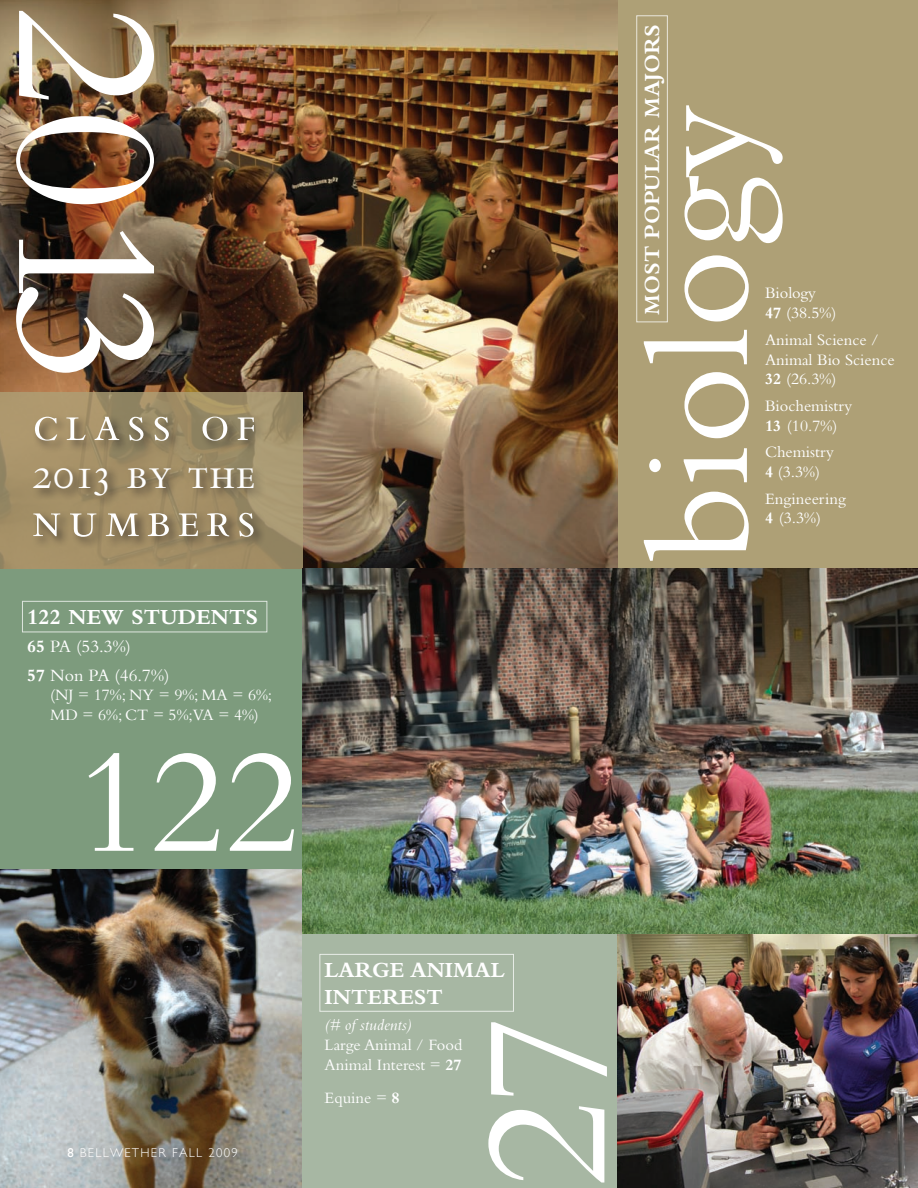
<style>
.page{position:relative;width:918px;height:1188px;background:#fff}
.page>*{position:absolute;margin:0;border:0;box-sizing:border-box;transform-origin:0 0}
.t1{font:211.95px "Bembo";color:#fff}
.t2{font:182.1px "Bembo";color:#fff}
.t3{font:153.45px "Bembo";color:#fff}
.t4{font:51.75px "Bembo SC";letter-spacing:.13em;color:#fff}
.t5{font:45px "Bembo SC";letter-spacing:.01em;color:#fff}
.t6{font:700 22.5px/27px "Bembo";letter-spacing:.26em;color:#fff}
.t7{font:700 22.5px "Bembo";letter-spacing:.24em;color:#fff}
.t8{font:700 22.5px "Bembo";letter-spacing:.165em;color:#fff}
.t9{font:18px/28.3px "Bembo";color:#fff}
.t10{font:16.5px/19.8px "Bembo";color:#fff}
.t11{font:300 12.75px "Gill Sans";letter-spacing:.1em;color:#fff}
.s1{font-weight:700}
.s2{font-weight:400}
.s3{font-style:italic}
</style>
<div class="page">
<img style="left:617px;top:933px;width:301px;height:255px">
<img style="left:0;top:868px;width:303px;height:320px">
<div style="left:617px;top:0;width:301px;height:570px;background:#aea076"></div>
<img style="left:0;top:0;width:617px;height:569px">
<div style="left:303px;top:569px;width:314px;height:619px;background:#a7b7a3"></div>
<div style="left:0;top:569px;width:303px;height:299px;background:#7d9b7d"></div>
<svg style="left:0;top:393px;width:303px;height:176px;background:#a39069"></svg>
<div style="left:30px;top:413px;width:236px;height:136px;background:#231f20;opacity:.75"></div>
<div style="left:22px;top:601px;width:245px;height:31px;border:1px solid #fff"></div>
<div style="left:636px;top:15px;width:32px;height:307px;border:1px solid #fff"></div>
<div style="left:320px;top:954px;width:194px;height:58px;border:1px solid #fff"></div>
<img style="left:303px;top:569px;width:615px;height:364px">
<p class="t1" style="left:209px;top:4px;width:381px;rotate:90deg">2013</p>
<p class="t4" style="left:32px;top:396px;width:225px">class of</p>
<p class="t5" style="left:32px;top:449px;width:225px">2013 by the</p>
<p class="t4" style="left:32px;top:492px;width:226px">numbers</p>
<p class="t8" style="left:27px;top:604px;width:232px">122 NEW STUDENTS</p>
<p class="t9" style="left:27px;top:632px;width:144px"><span class="s1">65</span> PA (53.3%)<br><span class="s1">57</span> Non PA (46.7%)</p>
<p class="t10" style="left:50px;top:685px;width:223px">(NJ = 17%; NY = 9%; MA = 6%;<br>MD = 6%; CT = 5%;VA = 4%)</p>
<p class="t3" style="left:75px;top:713px;width:227px">122</p>
<p class="t7" style="left:640px;top:315px;width:293px;rotate:-90deg">MOST POPULAR MAJORS</p>
<p class="t3" style="left:609px;top:562px;width:459px;rotate:-90deg">biology</p>
<p class="t10" style="left:765px;top:283px;width:73px">Biology<br><span class="s1">47</span> (38.5%)</p>
<p class="t10" style="left:765px;top:329px;width:131px">Animal Science /<br>Animal Bio Science<br><span class="s1">32</span> (26.3%)</p>
<p class="t10" style="left:765px;top:395px;width:89px">Biochemistry<br><span class="s1">13</span> (10.7%)</p>
<p class="t10" style="left:765px;top:442px;width:70px">Chemistry<br><span class="s1">4</span> (3.3%)</p>
<p class="t10" style="left:765px;top:488px;width:82px">Engineering<br><span class="s1">4</span> (3.3%)</p>
<p class="t11" style="left:68px;top:1145px;width:172px"><span class="s2">8</span> BELLWETHER FALL 2009</p>
<p class="t6" style="left:325px;top:956px;width:174px">LARGE ANIMAL<br>INTEREST</p>
<p class="t10" style="left:325px;top:1015px;width:139px"><span class="s3">(# of students)<br></span>Large Animal / Food<br>Animal Interest = <span class="s1">27</span></p>
<p class="t10" style="left:325px;top:1088px;width:77px">Equine = <span class="s1">8</span></p>
<p class="t2" style="left:441px;top:1188px;width:176px;rotate:-90deg">27</p>
</div>
